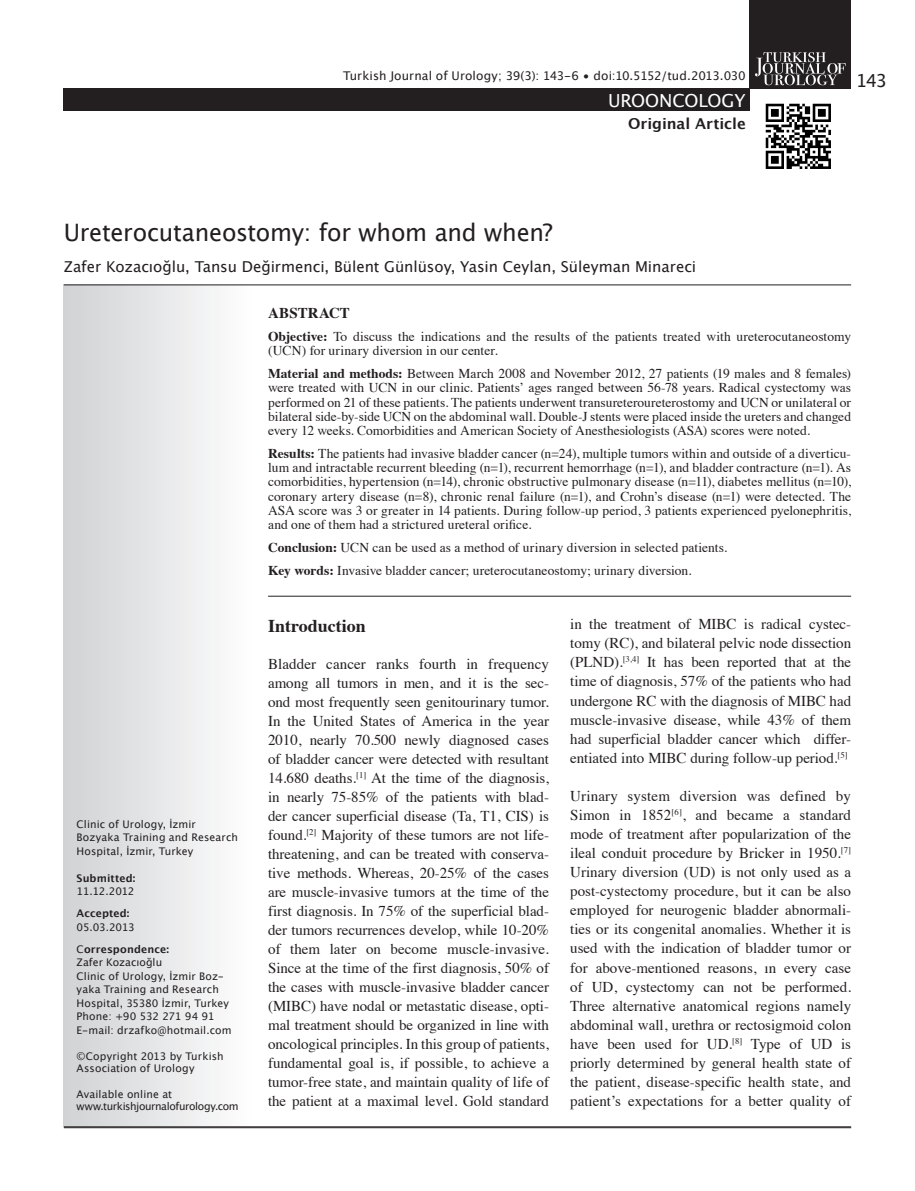
<style>
.page{position:relative;width:915px;height:1191px;background:#fff}
.page>*{position:absolute;margin:0;border:0;box-sizing:border-box;transform-origin:0 0}
.zz_Uroloji_running{font:24px "Lucida Grande";letter-spacing:-.01em;color:#231f20}
.t1{font:700 18px "Times";color:#231f20}
.zz_Uroloji_running-2{font:18px "Lucida Grande";letter-spacing:-.005em;color:#fff}
.zz_Uroloji_running-3{font:18px "Lucida Grande";color:#231f20}
.t2{font:15px/18.9px "Times";letter-spacing:-.005em;color:#231f20;text-align:justify}
.zz_Uroloji_running-4{font:15px "Lucida Grande";letter-spacing:-.005em;color:#231f20}
.zz_Uroloji_running-5{font:700 15px "Lucida Grande";color:#231f20}
.zz_Uroloji_running-6{font:700 15px "Times";letter-spacing:.01em;color:#231f20}
.zz_Uroloji_running-7{font:13.5px/14.2px "Times";letter-spacing:.005em;color:#231f20;text-align:justify}
.zz_Uroloji_running-8{font:12px "Lucida Grande";letter-spacing:.005em;color:#231f20}
.zz_Uroloji_running-9{font:10.5px/13.5px "Lucida Grande";letter-spacing:.01em;color:#231f20}
.zz_Uroloji_running-10{font:700 10.5px "Lucida Grande";letter-spacing:.01em;color:#231f20}
.zz_Uroloji_running-11{font:10.5px "Lucida Grande";letter-spacing:-.035em;color:#231f20}
.s1{font-weight:400}
.s2{font-weight:700}
</style>
<div class="page">
<div style="left:749px;top:0;width:101px;height:89px;background:#231f20"></div>
<div style="left:64px;top:88px;width:685px;height:23px;background:#231f20"></div>
<svg style="left:755px;top:52px;width:90px;height:33px"></svg>
<div style="left:64px;top:285px;width:189px;height:841px;background:linear-gradient(to right,#d0d2d4,#fefefe)"></div>
<hr style="left:64px;top:284px;width:786px;height:1px;background:#231f20">
<hr style="left:64px;top:1127px;width:786px;height:1px;background:#231f20">
<hr style="left:64px;top:1126px;width:786px;height:1px;background:#231f20">
<img style="left:765px;top:103px;width:66px;height:66px">
<hr style="left:268px;top:596px;width:582px;height:1px;background:#231f20">
<p class="zz_Uroloji_running-8" style="left:343px;top:69px;width:404px">Turkish Journal of Urology; 39(3): 143-6 • doi:10.5152/tud.2013.030</p>
<p class="zz_Uroloji_running-5" style="left:628px;top:112px;width:119px">Original Article</p>
<p class="zz_Uroloji_running-2" style="left:608px;top:90px;width:139px">UROONCOLOGY</p>
<p class="zz_Uroloji_running" style="left:64px;top:218px;width:490px">Ureterocutaneostomy: for whom and when?</p>
<p class="zz_Uroloji_running-4" style="left:64px;top:258px;width:633px">Zafer Kozacıoğlu, Tansu Değirmenci, Bülent Günlüsoy, Yasin Ceylan, Süleyman Minareci</p>
<p class="zz_Uroloji_running-3" style="left:855px;top:70px;width:33px">143</p>
<p class="zz_Uroloji_running-9" style="left:77px;top:817px;width:163px">Clinic of Urology, İzmir<br>Bozyaka Training and Research<br>Hospital, İzmir, Turkey</p>
<p class="zz_Uroloji_running-10" style="left:77px;top:869px;width:60px">Submitted:</p>
<p class="zz_Uroloji_running-9" style="left:77px;top:884px;width:59px">11.12.2012</p>
<p class="zz_Uroloji_running-10" style="left:77px;top:904px;width:54px">Accepted:</p>
<p class="zz_Uroloji_running-9" style="left:77px;top:920px;width:60px">05.03.2013</p>
<p class="zz_Uroloji_running-10" style="left:77px;top:940px;width:94px"><span class="s1">C</span>orrespondence:</p>
<p class="zz_Uroloji_running-9" style="left:77px;top:955px;width:87px">Zafer Kozacıoğlu</p>
<p class="zz_Uroloji_running-9" style="left:77px;top:969px;width:154px">Clinic of Urology, İzmir Boz&shy;yaka Training and Research<br>Hospital, 35380 İzmir, Turkey</p>
<p class="zz_Uroloji_running-9" style="left:77px;top:1009px;width:139px">Phone: +90 532 271 94 91</p>
<p class="zz_Uroloji_running-9" style="left:77px;top:1023px;width:156px">E-mail: drzafko@hotmail.com</p>
<p class="zz_Uroloji_running-9" style="left:77px;top:1049px;width:149px;line-height:12.6px">©Copyright 2013 by Turkish<br>Association of Urology</p>
<p class="zz_Uroloji_running-9" style="left:77px;top:1087px;width:97px">Available online at</p>
<p class="zz_Uroloji_running-11" style="left:77px;top:1100px;width:163px">www.turkishjournalofurology.com</p>
<p class="zz_Uroloji_running-6" style="left:268px;top:299px;width:83px">ABSTRACT</p>
<p class="zz_Uroloji_running-7" style="left:268px;top:328px;width:584px"><span class="s2">Objective:</span> To discuss the indications and the results of the patients treated with ureterocutaneostomy (UCN) for urinary diversion in our center.</p>
<p class="zz_Uroloji_running-7" style="left:268px;top:365px;width:584px"><span class="s2">Material and methods:</span> Between March 2008 and November 2012, 27 patients (19 males and 8 females) were treated with UCN in our clinic. Patients’ ages ranged between 56-78 years. Radical cystectomy was performed on 21 of these patients. The patients underwent transureteroureterostomy and UCN or unilateral or bilateral side-by-side UCN on the abdominal wall. Double-J stents were placed inside the ureters and changed every 12 weeks. Comorbidities and American Society of Anesthesiologists (ASA) scores were noted.</p>
<p class="zz_Uroloji_running-7" style="left:268px;top:445px;width:584px"><span class="s2">Results:</span> The patients had invasive bladder cancer (n=24), multiple tumors within and outside of a diverticu&shy;lum and intractable recurrent bleeding (n=1), recurrent hemorrhage (n=1), and bladder contracture (n=1). As comorbidities, hypertension (n=14), chronic obstructive pulmonary disease (n=11), diabetes mellitus (n=10), coronary artery disease (n=8), chronic renal failure (n=1), and Crohn’s disease (n=1) were detected. The ASA score was 3 or greater in 14 patients. During follow-up period, 3 patients experienced pyelonephritis, and one of them had a strictured ureteral orifice.</p>
<p class="zz_Uroloji_running-7" style="left:268px;top:539px;width:460px"><span class="s2">Conclusion:</span> UCN can be used as a method of urinary diversion in selected patients.</p>
<p class="zz_Uroloji_running-7" style="left:268px;top:562px;width:425px"><span class="s2">Key words:</span> Invasive bladder cancer; ureterocutaneostomy; urinary diversion.</p>
<p class="t1" style="left:268px;top:608px;width:99px">Introduction</p>
<p class="t2" style="left:268px;top:653px;width:282px">Bladder cancer ranks fourth in frequency among all tumors in men, and it is the sec&shy;ond most frequently seen genitourinary tumor.<br>In the United States of America in the year 2010, nearly 70.500 newly diagnosed cases of bladder cancer were detected with resultant 14.680 deaths.<sup>[1]</sup> At the time of the diagnosis, in nearly 75-85% of the patients with blad&shy;der cancer superficial disease (Ta, T1, CIS) is found.<sup>[2]</sup> Majority of these tumors are not life&shy;threatening, and can be treated with conserva&shy;tive methods. Whereas, 20-25% of the cases are muscle-invasive tumors at the time of the first diagnosis. In 75% of the superficial blad&shy;der tumors recurrences develop, while 10-20% of them later on become muscle-invasive.<br>Since at the time of the first diagnosis, 50% of the cases with muscle-invasive bladder cancer (MIBC) have nodal or metastatic disease, opti&shy;mal treatment should be organized in line with oncological principles. In this group of patients, fundamental goal is, if possible, to achieve a tumor-free state, and maintain quality of life of the patient at a maximal level. Gold standard</p>
<p class="t2" style="left:570px;top:613px;width:282px">in the treatment of MIBC is radical cystec&shy;tomy (RC), and bilateral pelvic node dissection (PLND).<sup>[3,4]</sup> It has been reported that at the time of diagnosis, 57% of the patients who had undergone RC with the diagnosis of MIBC had muscle-invasive disease, while 43% of them had superficial bladder cancer which differ&shy;entiated into MIBC during follow-up period.<sup>[5]</sup></p>
<p class="t2" style="left:570px;top:785px;width:282px">Urinary system diversion was defined by Simon in 1852<sup>[6]</sup>, and became a standard mode of treatment after popularization of the ileal conduit procedure by Bricker in 1950.<sup>[7] </sup>Urinary diversion (UD) is not only used as a post-cystectomy procedure, but it can be also employed for neurogenic bladder abnormali&shy;ties or its congenital anomalies. Whether it is used with the indication of bladder tumor or for above-mentioned reasons, ın every case of UD, cystectomy can not be performed.<br>Three alternative anatomical regions namely abdominal wall, urethra or rectosigmoid colon have been used for UD.<sup>[8]</sup> Type of UD is priorly determined by general health state of the patient, disease-specific health state, and patient’s expectations for a better quality of</p>
</div>
